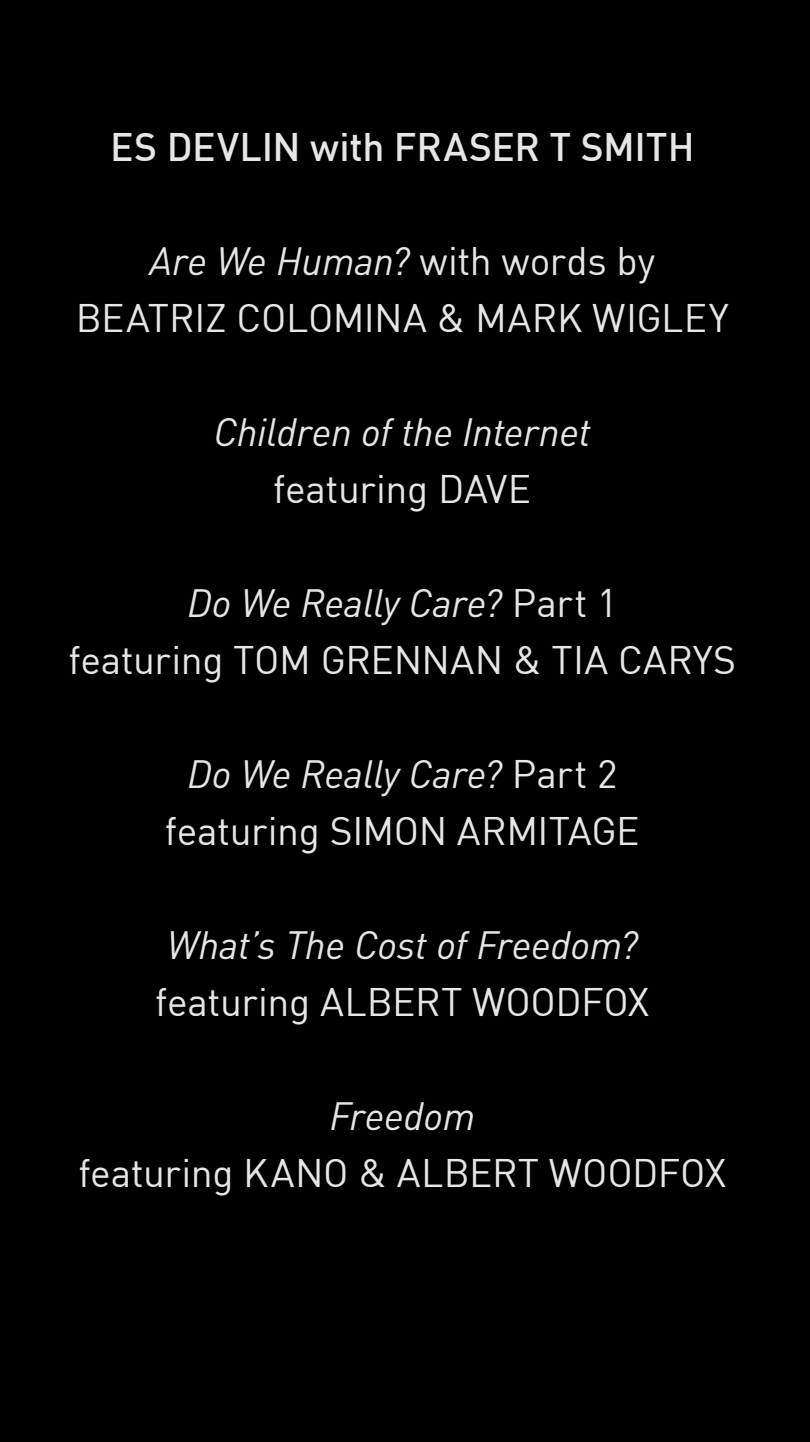
<style>
.page{position:relative;width:810px;height:1442px;background:#fff}
.page>*{position:absolute;margin:0;border:0;box-sizing:border-box;transform-origin:0 0}
.t1{font:39px/57px "DIN";letter-spacing:-.01em;color:#e6e6e6;text-align:center}
.t2{font:italic 39px "DIN";letter-spacing:-.01em;color:#e6e6e6}
.t3{font:500 39px "DIN";color:#e6e6e6}
.s1{font-style:italic}
</style>
<div class="page">
<div style="left:0;top:0;width:810px;height:1441px;background:#000"></div>
<p class="t3" style="left:110px;top:133px;width:586px">ES DEVLIN with FRASER T SMITH</p>
<p class="t1" style="left:76px;top:231px;width:654px"><span class="s1">Are We Human?</span> with words by<br>BEATRIZ COLOMINA &amp; MARK WIGLEY</p>
<p class="t2" style="left:214px;top:407px;width:379px">Children of the Internet</p>
<p class="t1" style="left:273px;top:459px;width:260px">featuring DAVE</p>
<p class="t1" style="left:69px;top:573px;width:669px"><span class="s1">Do We Really Care?</span> Part 1<br>featuring TOM GRENNAN &amp; TIA CARYS</p>
<p class="t1" style="left:165px;top:744px;width:476px"><span class="s1">Do We Really Care?</span> Part 2 featuring SIMON ARMITAGE</p>
<p class="t2" style="left:167px;top:920px;width:473px">What’s The Cost of Freedom?</p>
<p class="t1" style="left:155px;top:972px;width:496px">featuring ALBERT WOODFOX</p>
<p class="t2" style="left:329px;top:1091px;width:147px">Freedom</p>
<p class="t1" style="left:78px;top:1143px;width:649px">featuring KANO &amp; ALBERT WOODFOX</p>
</div>
